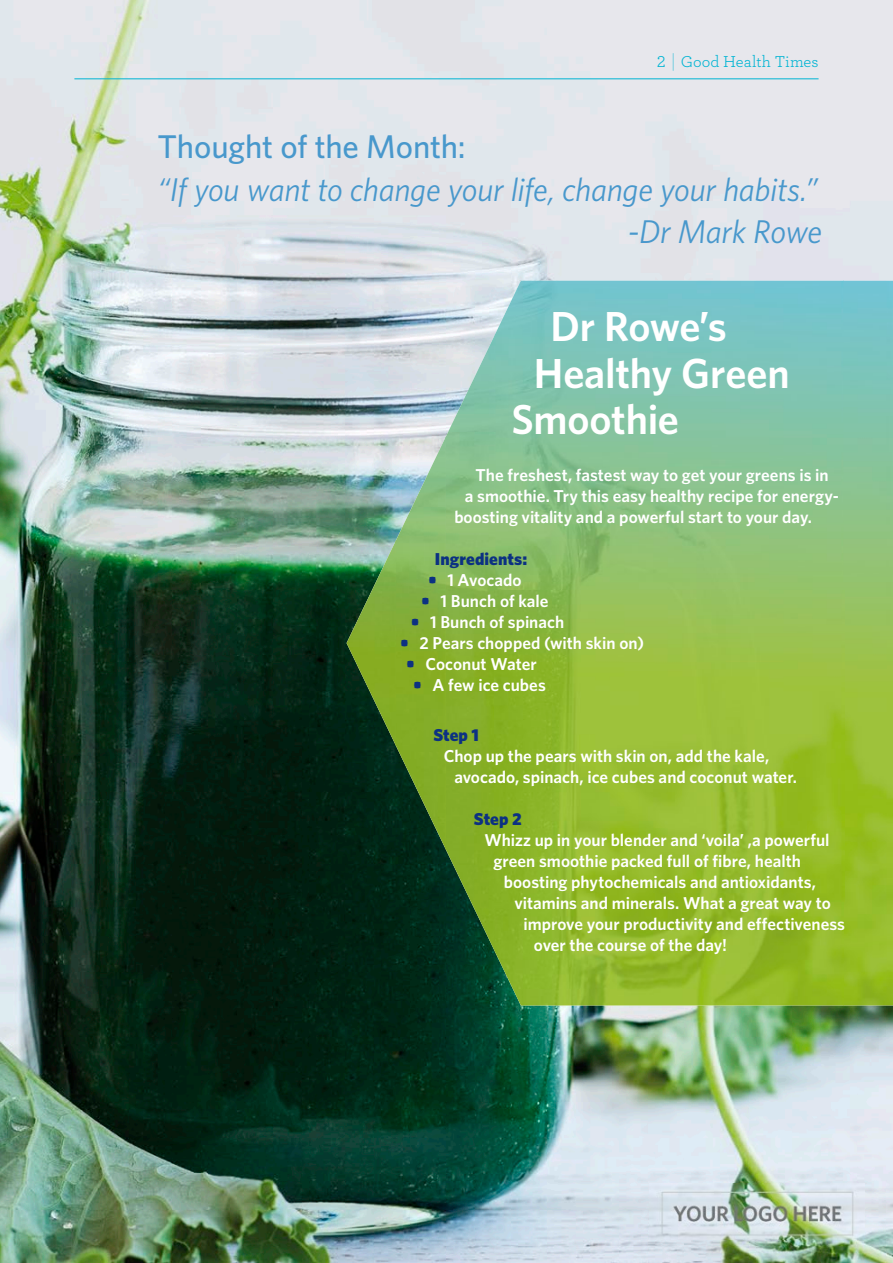
<style>
.page{position:relative;width:893px;height:1263px;background:#fff}
.page>*{position:absolute;margin:0;border:0;box-sizing:border-box;transform-origin:0 0}
.t1{font:600 42px "Whitney HTF";letter-spacing:-.005em;color:#fff}
.t2{font:italic 32.85px/42.8px "Whitney HTF";letter-spacing:-.01em;color:#4898cc;text-align:right}
.t3{font:500 32.85px "Whitney HTF";letter-spacing:-.005em;color:#4898cc}
.t4{font:600 17.25px/21px "Whitney HTF";color:#fff}
.t5{font:900 17.25px "Whitney HTF";letter-spacing:.005em;color:#0c3182}
.t6{font:16.5px "Archer";letter-spacing:.005em;color:#00b4d3}
.s1{font-weight:100;font-size:18.9px}
.s2{font-weight:900;color:#0c3182}
</style>
<div class="page">
<img style="left:0;top:0;width:893px;height:1263px">
<img style="left:495px;top:281px;width:398px;height:724px">
<img style="left:445px;top:333px;width:50px;height:620px">
<img style="left:395px;top:436px;width:51px;height:414px">
<img style="left:347px;top:540px;width:49px;height:206px">
<img style="left:650px;top:1183px;width:214px;height:56px">
<hr style="left:74px;top:79px;width:745px;height:1px;background:#00b4d3">
<p class="t6" style="left:657px;top:50px;width:163px">2 <span class="s1">|</span> Good Health Times</p>
<h2 class="t3" style="left:157px;top:127px;width:310px">Thought of the Month:</h2>
<h2 class="t2" style="left:157px;top:167px;width:666px">“If you want to change your life, change your habits.” -Dr Mark Rowe</h2>
<h1 class="t1" style="left:550px;top:301px;width:178px">Dr Rowe’s</h1>
<h1 class="t1" style="left:534px;top:348px;width:258px">Healthy Green</h1>
<h1 class="t1" style="left:511px;top:394px;width:169px">Smoothie</h1>
<p class="t4" style="left:475px;top:464px;width:355px">The freshest, fastest way to get your greens is in</p>
<p class="t4" style="left:465px;top:485px;width:376px">a smoothie. Try this easy healthy recipe for energy-</p>
<p class="t4" style="left:454px;top:506px;width:359px">boosting vitality and a powerful start to your day.</p>
<p class="t5" style="left:435px;top:548px;width:94px">Ingredients:</p>
<p class="t4" style="left:428px;top:569px;width:95px"><span class="s2">•</span> 1 Avocado</p>
<p class="t4" style="left:421px;top:590px;width:129px"><span class="s2">•</span> 1 Bunch of kale</p>
<p class="t4" style="left:411px;top:611px;width:155px"><span class="s2">•</span> 1 Bunch of spinach</p>
<p class="t4" style="left:400px;top:632px;width:246px"><span class="s2">•</span> 2 Pears chopped (with skin on)</p>
<p class="t4" style="left:406px;top:653px;width:132px"><span class="s2">•</span> Coconut Water</p>
<p class="t4" style="left:413px;top:674px;width:134px"><span class="s2">•</span> A few ice cubes</p>
<p class="t5" style="left:433px;top:725px;width:47px">Step 1</p>
<p class="t4" style="left:454px;top:745px;width:344px;text-indent:-11px">Chop up the pears with skin on, add the kale, avocado, spinach, ice cubes and coconut water.</p>
<p class="t5" style="left:474px;top:809px;width:49px">Step 2</p>
<p class="t4" style="left:493px;top:829px;width:338px;text-indent:-9px">Whizz up in your blender and ‘voila’ ,a powerful green smoothie packed full of fibre, health</p>
<p class="t4" style="left:504px;top:871px;width:314px">boosting phytochemicals and antioxidants,</p>
<p class="t4" style="left:514px;top:892px;width:318px">vitamins and minerals. What a great way to</p>
<p class="t4" style="left:523px;top:913px;width:323px">improve your productivity and effectiveness</p>
<p class="t4" style="left:534px;top:934px;width:195px">over the course of the day!</p>
</div>
